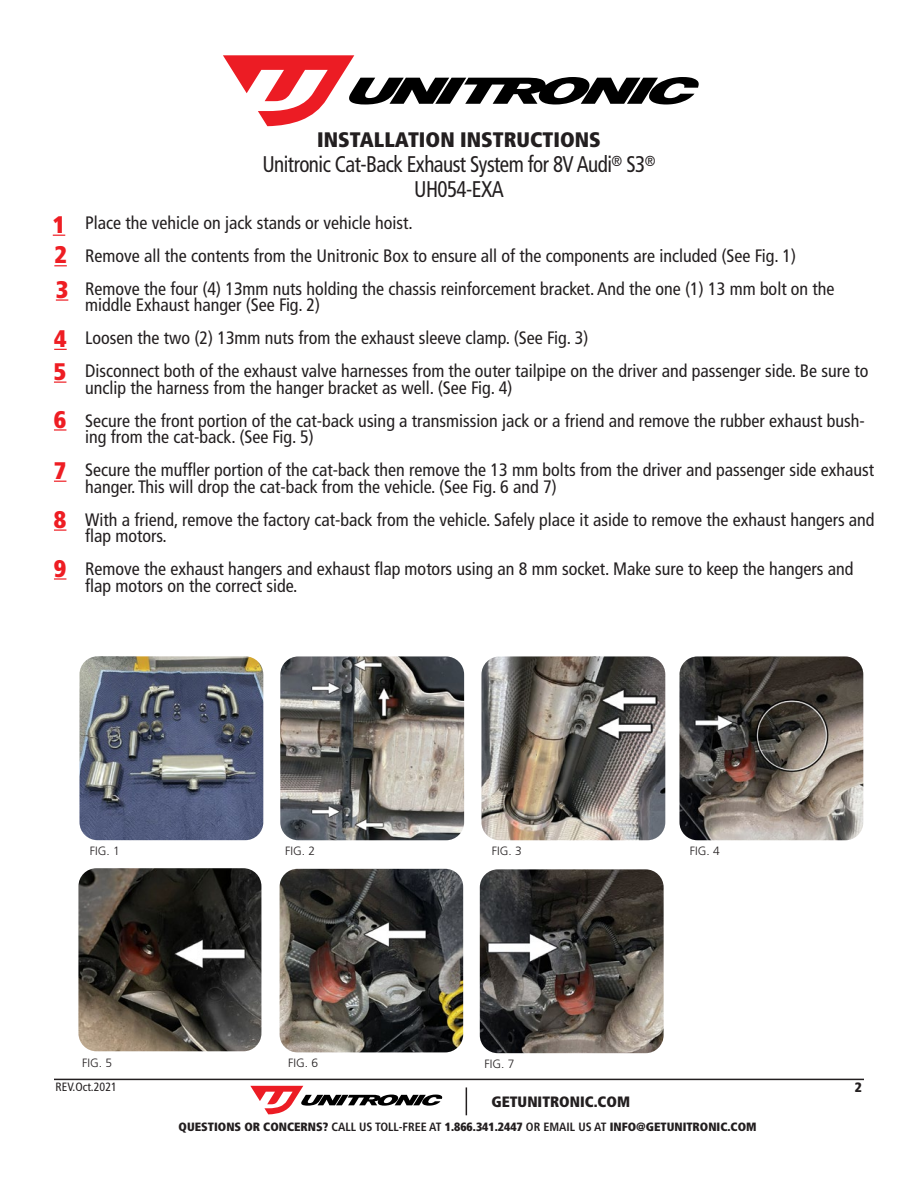
<style>
.page{position:relative;width:918px;height:1188px;background:#fff}
.page>*{position:absolute;margin:0;border:0;box-sizing:border-box;transform-origin:0 0}
.t1{font:900 condensed 24px "Frutiger LT Std";color:#ee1d23}
.t2{font:condensed 22.65px/25.2px "Frutiger LT Std";letter-spacing:-.025em;color:#231f20;text-align:center;scale:.93 1}
.t3{font:900 condensed 21px "Frutiger LT Std";color:#231f20}
.t4{font:condensed 18px/16.5px "Frutiger LT Std";color:#231f20}
.t5{font:900 condensed 15px "Frutiger LT Std";color:#231f20}
.t6{font:900 condensed 13.5px "Frutiger LT Std";color:#231f20}
.t7{font:900 condensed 12px "Frutiger LT Std";color:#231f20}
.t8{font:300 12px "Frutiger LT Std";color:#231f20}
.t9{font:condensed 12px "Frutiger LT Std";color:#231f20}
.s1{font-weight:700}
</style>
<div class="page">
<svg style="left:223px;top:55px;width:476px;height:71px"></svg>
<svg style="left:466px;top:1087px;width:1px;height:28px"></svg>
<svg style="left:250px;top:1086px;width:192px;height:28px"></svg>
<hr style="left:54px;top:1079px;width:810px;height:1px;background:#231f20">
<svg style="left:53px;top:235px;width:12px;height:1px"></svg>
<img style="left:78px;top:868px;width:183px;height:183px">
<img style="left:280px;top:869px;width:183px;height:183px">
<svg style="left:54px;top:265px;width:13px;height:1px"></svg>
<svg style="left:56px;top:299px;width:12px;height:2px"></svg>
<svg style="left:54px;top:349px;width:13px;height:1px"></svg>
<svg style="left:54px;top:382px;width:12px;height:1px"></svg>
<svg style="left:54px;top:429px;width:12px;height:2px"></svg>
<svg style="left:54px;top:481px;width:12px;height:1px"></svg>
<svg style="left:54px;top:529px;width:12px;height:2px"></svg>
<svg style="left:54px;top:578px;width:12px;height:2px"></svg>
<img style="left:280px;top:656px;width:184px;height:184px">
<img style="left:481px;top:656px;width:184px;height:184px">
<img style="left:480px;top:869px;width:184px;height:184px">
<img style="left:79px;top:656px;width:184px;height:184px">
<img style="left:679px;top:656px;width:184px;height:184px">
<p class="t1" style="left:53px;top:210px;width:14px">1</p>
<p class="t1" style="left:54px;top:240px;width:14px">2</p>
<p class="t1" style="left:56px;top:275px;width:14px">3</p>
<p class="t1" style="left:54px;top:324px;width:14px">4</p>
<p class="t1" style="left:54px;top:357px;width:14px">5</p>
<p class="t1" style="left:54px;top:405px;width:14px">6</p>
<p class="t1" style="left:54px;top:456px;width:14px">7</p>
<p class="t1" style="left:54px;top:505px;width:14px">8</p>
<p class="t1" style="left:54px;top:554px;width:14px">9</p>
<p class="t3" style="left:317px;top:126px;width:285px">INSTALLATION INSTRUCTIONS</p>
<p class="t2" style="left:262px;top:151px;width:424px">Unitronic Cat-Back Exhaust System for 8V Audi<sup>®</sup> S3<sup>®<br></sup>UH054-EXA</p>
<p class="t4" style="left:85px;top:215px;width:329px">Place the vehicle on jack stands or vehicle hoist.</p>
<p class="t4" style="left:85px;top:248px;width:713px">Remove all the contents from the Unitronic Box to ensure all of the components are included (See Fig. 1)</p>
<p class="t4" style="left:85px;top:281px;width:751px">Remove the four (4) 13mm nuts holding the chassis reinforcement bracket. And the one (1) 13 mm bolt on the middle Exhaust hanger (See Fig. 2)</p>
<p class="t4" style="left:85px;top:330px;width:505px">Loosen the two (2) 13mm nuts from the exhaust sleeve clamp. (See Fig. 3)</p>
<p class="t4" style="left:85px;top:363px;width:785px">Disconnect both of the exhaust valve harnesses from the outer tailpipe on the driver and passenger side. Be sure to unclip the harness from the hanger bracket as well. (See Fig. 4)</p>
<p class="t4" style="left:85px;top:413px;width:781px">Secure the front portion of the cat-back using a transmission jack or a friend and remove the rubber exhaust bush&shy;ing from the cat-back. (See Fig. 5)</p>
<p class="t4" style="left:85px;top:462px;width:791px">Secure the muffler portion of the cat-back then remove the 13 mm bolts from the driver and passenger side exhaust hanger. This will drop the cat-back from the vehicle. (See Fig. 6 and 7)</p>
<p class="t4" style="left:85px;top:512px;width:791px">With a friend, remove the factory cat-back from the vehicle. Safely place it aside to remove the exhaust hangers and flap motors.</p>
<p class="t4" style="left:85px;top:561px;width:770px">Remove the exhaust hangers and exhaust flap motors using an 8 mm socket. Make sure to keep the hangers and flap motors on the correct side.</p>
<p class="t8" style="left:90px;top:844px;width:31px">FIG. 1</p>
<p class="t8" style="left:690px;top:844px;width:31px">FIG. 4</p>
<p class="t8" style="left:285px;top:844px;width:31px">FIG. 2</p>
<p class="t8" style="left:492px;top:844px;width:31px">FIG. 3</p>
<p class="t8" style="left:82px;top:1056px;width:31px">FIG. 5</p>
<p class="t8" style="left:288px;top:1056px;width:31px">FIG. 6</p>
<p class="t8" style="left:485px;top:1057px;width:31px">FIG. 7</p>
<p class="t9" style="left:56px;top:1080px;width:63px">REV.Oct.2021</p>
<p class="t5" style="left:492px;top:1092px;width:140px">GETUNITRONIC.COM</p>
<p class="t7" style="left:179px;top:1119px;width:580px">QUESTIONS OR CONCERNS? <span class="s1">CALL US TOLL-FREE AT</span> 1.866.341.2447 <span class="s1">OR EMAIL US AT</span> INFO@GETUNITRONIC.COM</p>
<p class="t6" style="left:855px;top:1079px;width:9px">2</p>
</div>
